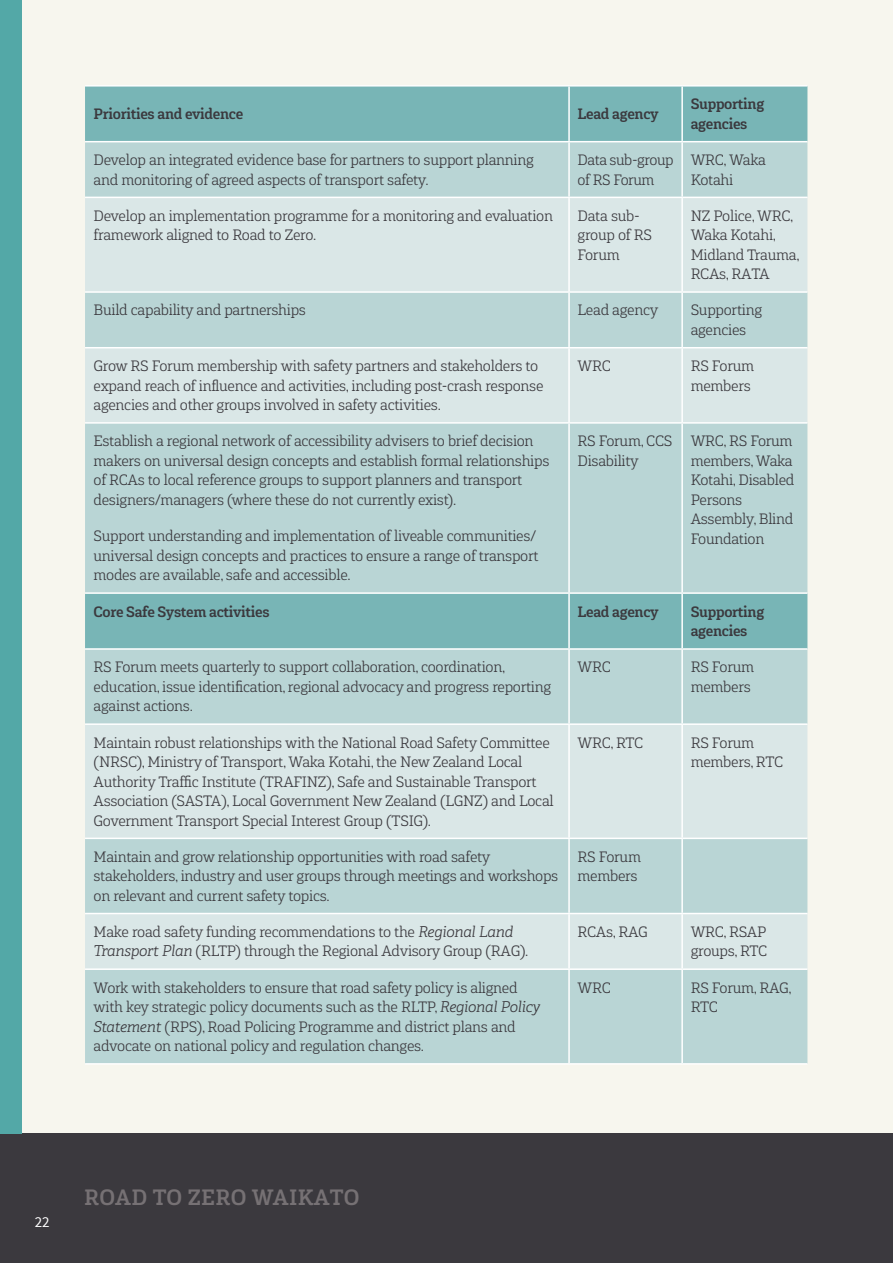
<style>
.page{position:relative;width:893px;height:1263px;background:#f7f6ee}
.page>*{position:absolute;margin:0;border:0;box-sizing:border-box;transform-origin:0 0}
.t1{font:700 22.2px "Gaspo Slab W00";letter-spacing:.015em;color:#767174}
.t2{font:300 15px/19.5px "Gaspo Slab W00";letter-spacing:-.02em;color:#3b393e}
.t3{font:700 15px/19.5px "Gaspo Slab W00";letter-spacing:-.02em;color:#3b393e}
.t4{font:15px "Source Sans Pro";color:#fff}
.s1{font-family:"Adelle";font-style:italic}
</style>
<div class="page">
<div style="left:85px;top:87px;width:722px;height:54px;background:#78b5b6"></div>
<div style="left:85px;top:142px;width:722px;height:921px;background:#b9d5d5"></div>
<div style="left:85px;top:198px;width:722px;height:93px;background:#dae7e7"></div>
<div style="left:85px;top:293px;width:722px;height:54px;background:#b9d5d5"></div>
<svg style="left:85px;top:348px;width:722px;height:620px;background:#c0d9d9"></svg>
<hr style="left:85px;top:85px;width:484px;height:2px;background:#fff">
<hr style="left:569px;top:85px;width:113px;height:2px;background:#fff">
<hr style="left:568px;top:87px;width:2px;height:54px;background:#fff">
<hr style="left:682px;top:85px;width:125px;height:2px;background:#fff">
<hr style="left:681px;top:87px;width:2px;height:54px;background:#fff">
<hr style="left:85px;top:141px;width:484px;height:1px;background:#fff">
<hr style="left:569px;top:141px;width:113px;height:1px;background:#fff">
<hr style="left:568px;top:142px;width:2px;height:55px;background:#fff">
<hr style="left:682px;top:141px;width:125px;height:1px;background:#fff">
<hr style="left:681px;top:142px;width:2px;height:55px;background:#fff">
<hr style="left:85px;top:197px;width:484px;height:1px;background:#fff">
<hr style="left:569px;top:197px;width:113px;height:1px;background:#fff">
<hr style="left:568px;top:198px;width:2px;height:93px;background:#fff">
<hr style="left:682px;top:197px;width:125px;height:1px;background:#fff">
<hr style="left:681px;top:198px;width:2px;height:93px;background:#fff">
<hr style="left:85px;top:291px;width:484px;height:2px;background:#fff">
<hr style="left:569px;top:291px;width:113px;height:2px;background:#fff">
<hr style="left:568px;top:293px;width:2px;height:54px;background:#fff">
<hr style="left:682px;top:291px;width:125px;height:2px;background:#fff">
<hr style="left:681px;top:293px;width:2px;height:54px;background:#fff">
<hr style="left:85px;top:347px;width:484px;height:1px;background:#fff">
<hr style="left:569px;top:347px;width:113px;height:1px;background:#fff">
<hr style="left:568px;top:348px;width:2px;height:74px;background:#fff">
<hr style="left:682px;top:347px;width:125px;height:1px;background:#fff">
<hr style="left:681px;top:348px;width:2px;height:74px;background:#fff">
<hr style="left:85px;top:422px;width:484px;height:2px;background:#fff">
<hr style="left:569px;top:422px;width:113px;height:2px;background:#fff">
<hr style="left:568px;top:424px;width:2px;height:168px;background:#fff">
<hr style="left:682px;top:422px;width:125px;height:2px;background:#fff">
<hr style="left:681px;top:424px;width:2px;height:168px;background:#fff">
<hr style="left:85px;top:592px;width:484px;height:2px;background:#fff">
<hr style="left:569px;top:592px;width:113px;height:2px;background:#fff">
<hr style="left:568px;top:594px;width:2px;height:54px;background:#fff">
<hr style="left:682px;top:592px;width:125px;height:2px;background:#fff">
<hr style="left:681px;top:594px;width:2px;height:54px;background:#fff">
<hr style="left:85px;top:648px;width:484px;height:2px;background:#fff">
<hr style="left:569px;top:648px;width:113px;height:2px;background:#fff">
<hr style="left:568px;top:650px;width:2px;height:73px;background:#fff">
<hr style="left:682px;top:648px;width:125px;height:2px;background:#fff">
<hr style="left:681px;top:650px;width:2px;height:73px;background:#fff">
<hr style="left:85px;top:723px;width:484px;height:2px;background:#fff">
<hr style="left:569px;top:723px;width:113px;height:2px;background:#fff">
<hr style="left:568px;top:725px;width:2px;height:112px;background:#fff">
<hr style="left:682px;top:723px;width:125px;height:2px;background:#fff">
<hr style="left:681px;top:725px;width:2px;height:112px;background:#fff">
<hr style="left:85px;top:837px;width:484px;height:2px;background:#fff">
<hr style="left:569px;top:837px;width:113px;height:2px;background:#fff">
<hr style="left:568px;top:839px;width:2px;height:74px;background:#fff">
<hr style="left:682px;top:837px;width:125px;height:2px;background:#fff">
<hr style="left:681px;top:839px;width:2px;height:74px;background:#fff">
<hr style="left:85px;top:913px;width:484px;height:1px;background:#fff">
<hr style="left:569px;top:913px;width:113px;height:1px;background:#fff">
<hr style="left:568px;top:914px;width:2px;height:54px;background:#fff">
<hr style="left:682px;top:913px;width:125px;height:1px;background:#fff">
<hr style="left:681px;top:914px;width:2px;height:54px;background:#fff">
<hr style="left:85px;top:968px;width:484px;height:2px;background:#fff">
<hr style="left:569px;top:968px;width:113px;height:2px;background:#fff">
<hr style="left:568px;top:970px;width:2px;height:93px;background:#fff">
<hr style="left:682px;top:968px;width:125px;height:2px;background:#fff">
<hr style="left:681px;top:970px;width:2px;height:93px;background:#fff">
<hr style="left:85px;top:1063px;width:484px;height:2px;background:#fff">
<hr style="left:569px;top:1063px;width:113px;height:2px;background:#fff">
<hr style="left:682px;top:1063px;width:125px;height:2px;background:#fff">
<div style="left:0;top:1133px;width:893px;height:130px;background:#3b393e"></div>
<div style="left:0;top:0;width:21px;height:1133px;background:#53a8a7"></div>
<p class="t3" style="left:94px;top:104px;width:151px">Priorities and evidence</p>
<p class="t3" style="left:578px;top:104px;width:83px">Lead agency</p>
<p class="t3" style="left:691px;top:95px;width:75px">Supporting agencies</p>
<p class="t2" style="left:94px;top:150px;width:442px">Develop an integrated evidence base for partners to support planning and monitoring of agreed aspects of transport safety.</p>
<p class="t2" style="left:578px;top:150px;width:98px">Data sub-group of RS Forum</p>
<p class="t2" style="left:691px;top:150px;width:77px">WRC, Waka<br>Kotahi</p>
<p class="t2" style="left:94px;top:206px;width:461px">Develop an implementation programme for a monitoring and evaluation framework aligned to Road to Zero.</p>
<p class="t2" style="left:578px;top:206px;width:76px">Data sub&shy;group of RS<br>Forum</p>
<p class="t2" style="left:691px;top:206px;width:111px">NZ Police, WRC,<br>Waka Kotahi,<br>Midland Trauma,<br>RCAs, RATA</p>
<p class="t2" style="left:94px;top:300px;width:214px">Build capability and partnerships</p>
<p class="t2" style="left:578px;top:300px;width:82px">Lead agency</p>
<p class="t2" style="left:691px;top:300px;width:73px">Supporting agencies</p>
<p class="t2" style="left:94px;top:356px;width:451px">Grow RS Forum membership with safety partners and stakeholders to expand reach of influence and activities, including post-crash response agencies and other groups involved in safety activities.</p>
<p class="t2" style="left:578px;top:356px;width:35px">WRC</p>
<p class="t2" style="left:691px;top:356px;width:65px">RS Forum members</p>
<p class="t2" style="left:94px;top:431px;width:457px">Establish a regional network of accessibility advisers to brief decision makers on universal design concepts and establish formal relationships of RCAs to local reference groups to support planners and transport designers/managers (where these do not currently exist).</p>
<p class="t2" style="left:94px;top:526px;width:446px">Support understanding and implementation of liveable communities/ universal design concepts and practices to ensure a range of transport modes are available, safe and accessible.</p>
<p class="t2" style="left:578px;top:431px;width:96px">RS Forum, CCS<br>Disability</p>
<p class="t2" style="left:691px;top:431px;width:105px">WRC, RS Forum members, Waka<br>Kotahi, Disabled<br>Persons<br>Assembly, Blind<br>Foundation</p>
<p class="t3" style="left:94px;top:602px;width:178px">Core Safe System activities</p>
<p class="t3" style="left:578px;top:602px;width:83px">Lead agency</p>
<p class="t3" style="left:691px;top:602px;width:75px">Supporting agencies</p>
<p class="t2" style="left:94px;top:657px;width:459px">RS Forum meets quarterly to support collaboration, coordination, education, issue identification, regional advocacy and progress reporting against actions.</p>
<p class="t2" style="left:578px;top:657px;width:35px">WRC</p>
<p class="t2" style="left:691px;top:657px;width:65px">RS Forum members</p>
<p class="t2" style="left:94px;top:732px;width:462px">Maintain robust relationships with the National Road Safety Committee (NRSC), Ministry of Transport, Waka Kotahi, the New Zealand Local Authority Traffic Institute (TRAFINZ), Safe and Sustainable Transport Association (SASTA), Local Government New Zealand (LGNZ) and Local Government Transport Special Interest Group (TSIG).</p>
<p class="t2" style="left:578px;top:732px;width:67px">WRC, RTC</p>
<p class="t2" style="left:691px;top:732px;width:94px">RS Forum members, RTC</p>
<p class="t2" style="left:94px;top:846px;width:466px">Maintain and grow relationship opportunities with road safety stakeholders, industry and user groups through meetings and workshops on relevant and current safety topics.</p>
<p class="t2" style="left:578px;top:846px;width:65px">RS Forum members</p>
<p class="t2" style="left:94px;top:922px;width:436px">Make road safety funding recommendations to the <span class="s1">Regional Land<br>Transport Plan</span> (RLTP) through the Regional Advisory Group (RAG).</p>
<p class="t2" style="left:578px;top:922px;width:72px">RCAs, RAG</p>
<p class="t2" style="left:691px;top:922px;width:78px">WRC, RSAP groups, RTC</p>
<p class="t2" style="left:94px;top:977px;width:448px">Work with stakeholders to ensure that road safety policy is aligned with key strategic policy documents such as the RLTP, <span class="s1">Regional Policy Statement</span> (RPS), Road Policing Programme and district plans and advocate on national policy and regulation changes.</p>
<p class="t2" style="left:578px;top:977px;width:35px">WRC</p>
<p class="t2" style="left:691px;top:977px;width:103px">RS Forum, RAG,<br>RTC</p>
<p class="t4" style="left:35px;top:1213px;width:16px">22</p>
<h1 class="t1" style="left:84px;top:1182px;width:277px">ROAD TO ZERO WAIKATO</h1>
</div>
